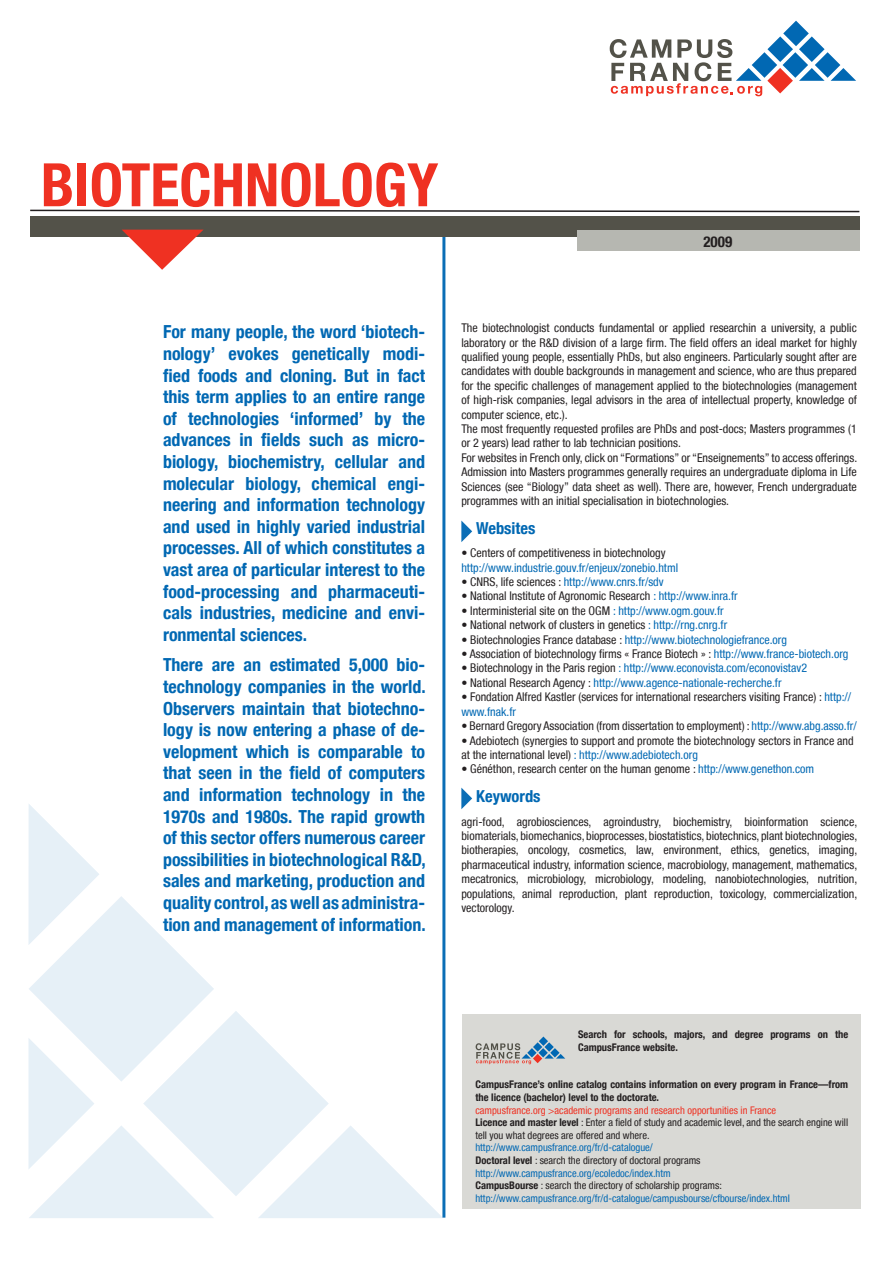
<style>
.page{position:relative;width:893px;height:1263px;background:#fff}
.page>*{position:absolute;margin:0;border:0;box-sizing:border-box;transform-origin:0 0}
.t1{font:700 condensed 60px "Helvetica Neue LT";color:#ef3122}
.t2{font:700 condensed 18px/21.6px "Helvetica Neue LT";color:#0168b3;text-align:justify}
.t3{font:700 condensed 16.5px "Helvetica Neue LT";color:#0168b3}
.t4{font:700 condensed 15px "Helvetica Neue LT";color:#231f20}
.t5{font:condensed 12px/14.4px "Helvetica Neue LT";color:#231f20;text-align:justify}
.t6{font:condensed 12px "Helvetica Neue LT";color:#0168b3}
.t7{font:condensed 10.5px/12.6px "Helvetica Neue LT";color:#231f20}
.t8{font:700 condensed 10.5px/12.6px "Helvetica Neue LT";color:#231f20}
.t9{font:condensed 10.5px "Helvetica Neue LT";color:#0168b3}
.t10{font:condensed 10.5px "Helvetica Neue LT";color:#ef3122}
.s1{color:#fff}
.s2{color:#231f20}
.s3{color:#0168b3}
.s4{font-weight:700}
</style>
<div class="page">
<svg style="left:610px;top:21px;width:246px;height:75px"></svg>
<hr style="left:442px;top:230px;width:3px;height:987px;background:#0168b3">
<div style="left:30px;top:216px;width:829px;height:21px;background:#535249"></div>
<svg style="left:30px;top:209px;width:830px;height:4px"></svg>
<svg style="left:122px;top:230px;width:81px;height:40px"></svg>
<div style="left:577px;top:230px;width:282px;height:20px;background:#b6b7b1"></div>
<svg style="left:28px;top:803px;width:415px;height:415px"></svg>
<svg style="left:461px;top:520px;width:11px;height:22px"></svg>
<svg style="left:461px;top:788px;width:11px;height:21px"></svg>
<div style="left:463px;top:1014px;width:398px;height:195px;background:#d9d9d5"></div>
<svg style="left:476px;top:1036px;width:89px;height:28px"></svg>
<p class="t1" style="left:41px;top:149px;width:399px">BIOTECHNOLOGY</p>
<p class="t4" style="left:703px;top:232px;width:30px">2009</p>
<p class="t2" style="left:163px;top:321px;width:264px">For many people, the word ‘biotech&shy;nology’ evokes genetically modi&shy;fied foods and cloning. But in fact this term applies to an entire range of technologies ‘informed’ by the advances in fields such as micro&shy;biology, biochemistry, cellular and molecular biology, chemical engi&shy;neering and information technology and used in highly varied industrial processes. All of which constitutes a vast area of particular interest to the food-processing and pharmaceuti&shy;cals industries, medicine and envi&shy;ronmental sciences.</p>
<p class="t2" style="left:163px;top:654px;width:264px">There are an estimated 5,000 bio&shy;technology companies in the world.<br>Observers maintain that biotechno&shy;logy is now entering a phase of de&shy;velopment which is comparable to that seen in the field of computers and information technology in the 1970s and 1980s. The rapid growth of this sector offers numerous career possibilities in biotechnological R&amp;D, sales and marketing, production and quality control, as well as administra&shy;tion and management of information.</p>
<p class="t5" style="left:461px;top:321px;width:397px">The biotechnologist conducts fundamental or applied researchin a university, a public laboratory or the R&amp;D division of a large firm. The field offers an ideal market for highly qualified young people, essentially PhDs, but also engineers. Particularly sought after are candidates with double backgrounds in management and science, who are thus prepared for the specific challenges of management applied to the biotechnologies (management of high-risk companies, legal advisors in the area of intellectual property, knowledge of computer science, etc.).</p>
<p class="t5" style="left:461px;top:421px;width:397px">The most frequently requested profiles are PhDs and post-docs; Masters programmes (1 or 2 years) lead rather to lab technician positions.</p>
<p class="t5" style="left:461px;top:450px;width:397px">For websites in French only, click on “Formations” or “Enseignements” to access offerings.</p>
<p class="t5" style="left:461px;top:465px;width:397px">Admission into Masters programmes generally requires an undergraduate diploma in Life Sciences (see “Biology” data sheet as well). There are, however, French undergraduate programmes with an initial specialisation in biotechnologies.</p>
<p class="t3" style="left:476px;top:518px;width:133px">Websites<span class="s1">N THE WEB</span></p>
<p class="t5" style="left:461px;top:546px;width:206px">• Centers of competitiveness in biotechnology</p>
<p class="t6" style="left:461px;top:560px;width:218px">http://www.industrie.gouv.fr/enjeux/zonebio.html</p>
<p class="t6" style="left:461px;top:575px;width:204px"><span class="s2">• CNRS, life sciences :</span> http://www.cnrs.fr/sdv</p>
<p class="t5" style="left:461px;top:589px;width:278px">• National Institute of Agronomic Research <span class="s3">: http://www.inra.fr</span></p>
<p class="t5" style="left:461px;top:603px;width:264px">• Interministerial site on the OGM <span class="s3">: http://www.ogm.gouv.fr</span></p>
<p class="t5" style="left:461px;top:618px;width:267px">• National network of clusters in genetics <span class="s3">: http://rng.cnrg.fr</span></p>
<p class="t6" style="left:461px;top:632px;width:327px"><span class="s2">• Biotechnologies France database :</span> http://www.biotechnologiefrance.org</p>
<p class="t5" style="left:461px;top:646px;width:389px">• Association of biotechnology firms « France Biotech » : <span class="s3">http://www.france-biotech.org</span></p>
<p class="t6" style="left:461px;top:661px;width:347px"><span class="s2">• Biotechnology in the Paris region</span> : http://www.econovista.com/econovistav2</p>
<p class="t6" style="left:461px;top:676px;width:322px"><span class="s2">• National Research Agency :</span> http://www.agence-nationale-recherche.fr</p>
<p class="t5" style="left:461px;top:690px;width:391px">• Fondation Alfred Kastler (services for international researchers visiting France) : <span class="s3">http:// www.fnak.fr</span></p>
<p class="t5" style="left:461px;top:718px;width:397px">• Bernard Gregory Association (from dissertation to employment) : <span class="s3">http://www.abg.asso.fr/</span></p>
<p class="t5" style="left:461px;top:733px;width:394px">• Adebiotech (synergies to support and promote the biotechnology sectors in France and at the international level) <span class="s3">: http://www.adebiotech.org</span></p>
<p class="t5" style="left:461px;top:762px;width:354px">• Généthon, research center on the human genome : <span class="s3">http://www.genethon.com</span></p>
<p class="t3" style="left:476px;top:786px;width:66px">Keywords</p>
<p class="t5" style="left:461px;top:814px;width:397px">agri-food, agrobiosciences, agroindustry, biochemistry, bioinformation science, biomaterials, biomechanics, bioprocesses, biostatistics, biotechnics, plant biotechnologies, biotherapies, oncology, cosmetics, law, environment, ethics, genetics, imaging, pharmaceutical industry, information science, macrobiology, management, mathematics, mecatronics, microbiology, microbiology, modeling, nanobiotechnologies, nutrition, populations, animal reproduction, plant reproduction, toxicology, commercialization, vectorology.</p>
<p class="t8" style="left:578px;top:1028px;width:272px">Search for schools, majors, and degree programs on the<br>CampusFrance website.</p>
<p class="t8" style="left:475px;top:1078px;width:374px">CampusFrance’s online catalog contains information on every program in France—from the licence (bachelor) level to the doctorate.</p>
<p class="t10" style="left:475px;top:1104px;width:302px">campusfrance.org &gt;academic programs and research opportunities in France</p>
<p class="t7" style="left:475px;top:1116px;width:374px"><span class="s4">Licence and master level</span> : Enter a field of study and academic level, and the search engine will tell you what degrees are offered and where.</p>
<p class="t9" style="left:475px;top:1141px;width:179px">http://www.campusfrance.org/fr/d-catalogue/</p>
<p class="t7" style="left:475px;top:1154px;width:227px"><span class="s4">Doctoral level</span> : search the directory of doctoral programs</p>
<p class="t9" style="left:475px;top:1167px;width:197px">http://www.campusfrance.org/ecoledoc/index.htm</p>
<p class="t7" style="left:475px;top:1179px;width:248px"><span class="s4">CampusBourse</span> : search the directory of scholarship programs:</p>
<p class="t9" style="left:475px;top:1192px;width:316px">http://www.campusfrance.org/fr/d-catalogue/campusbourse/cfbourse/index.html</p>
</div>
